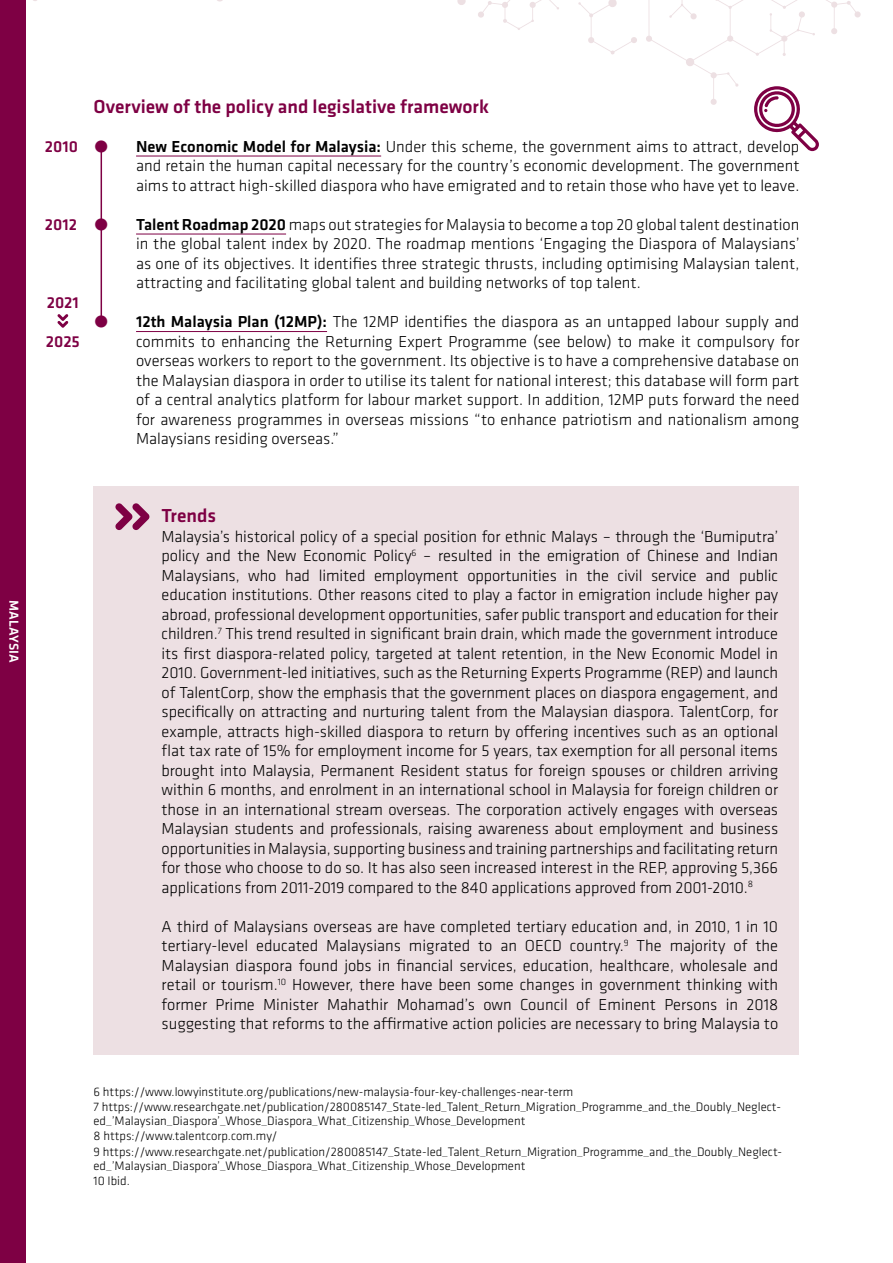
<style>
.page{position:relative;width:893px;height:1263px;background:#fff}
.page>*{position:absolute;margin:0;border:0;box-sizing:border-box;transform-origin:0 0}
.t1{font:500 19.5px "Klavika";color:#7e0044}
.t2{font:300 16.5px/19.5px "Klavika";color:#000;text-align:justify}
.t3{font:500 16.5px "Klavika";color:#7e0044}
.t4{font:500 13.5px "Klavika";color:#fff}
.t5{font:300 12.75px/15.6px "Klavika";color:#000}
.s1{font-weight:700;font-size:45px;color:#7e0044}
.s2{font-weight:500}
</style>
<div class="page">
<div style="left:0;top:0;width:26px;height:1263px;background:#7e0044"></div>
<svg style="left:578px;top:0;width:59px;height:55px"></svg>
<svg style="left:457px;top:0;width:102px;height:30px"></svg>
<hr style="left:892px;top:522px;width:1px;height:488px;background:#ede0e3">
<hr style="left:136px;top:156px;width:245px;height:1px;background:#7e0044">
<hr style="left:136px;top:234px;width:150px;height:1px;background:#7e0044">
<hr style="left:136px;top:331px;width:191px;height:1px;background:#7e0044">
<div style="left:94px;top:486px;width:705px;height:62px;background:#ede0e3"></div>
<div style="left:94px;top:508px;width:705px;height:410px;background:#ede0e3"></div>
<div style="left:94px;top:898px;width:705px;height:156px;background:#ede0e3"></div>
<hr style="left:101px;top:146px;width:1px;height:177px;background:#7e0044">
<svg style="left:646px;top:0;width:215px;height:151px"></svg>
<svg style="left:58px;top:314px;width:10px;height:14px"></svg>
<svg style="left:115px;top:503px;width:35px;height:27px"></svg>
<p class="t4" style="left:23px;top:600px;width:64px;rotate:90deg">MALAYSIA</p>
<p class="t3" style="left:45px;top:135px;width:35px">2010</p>
<p class="t3" style="left:45px;top:213px;width:34px">2012</p>
<p class="t3" style="left:47px;top:291px;width:34px">2021</p>
<p class="t3" style="left:46px;top:330px;width:36px">2025</p>
<p class="t1" style="left:94px;top:93px;width:397px">Overview of the policy and legislative framework</p>
<p class="t2" style="left:136px;top:136px;width:665px;text-indent:-43px"><span class="s1">•</span> <span class="s2">New Economic Model for Malaysia:</span> Under this scheme, the government aims to attract, develop and retain the human capital necessary for the country’s economic development. The government aims to attract high-skilled diaspora who have emigrated and to retain those who have yet to leave.</p>
<p class="t2" style="left:136px;top:214px;width:665px;text-indent:-43px"><span class="s1">•</span> <span class="s2">Talent Roadmap 2020</span> maps out strategies for Malaysia to become a top 20 global talent destination in the global talent index by 2020. The roadmap mentions ‘Engaging the Diaspora of Malaysians’ as one of its objectives. It identifies three strategic thrusts, including optimising Malaysian talent, attracting and facilitating global talent and building networks of top talent.</p>
<p class="t2" style="left:136px;top:312px;width:665px;text-indent:-43px"><span class="s1">•</span> <span class="s2">12th Malaysia Plan (12MP):</span> The 12MP identifies the diaspora as an untapped labour supply and commits to enhancing the Returning Expert Programme (see below) to make it compulsory for overseas workers to report to the government. Its objective is to have a comprehensive database on the Malaysian diaspora in order to utilise its talent for national interest; this database will form part of a central analytics platform for labour market support. In addition, 12MP puts forward the need for awareness programmes in overseas missions “to enhance patriotism and nationalism among Malaysians residing overseas.”</p>
<p class="t1" style="left:162px;top:502px;width:56px">Trends</p>
<p class="t2" style="left:162px;top:526px;width:618px">Malaysia’s historical policy of a special position for ethnic Malays – through the ‘Bumiputra’ policy and the New Economic Policy<sup>6</sup> – resulted in the emigration of Chinese and Indian Malaysians, who had limited employment opportunities in the civil service and public education institutions. Other reasons cited to play a factor in emigration include higher pay abroad, professional development opportunities, safer public transport and education for their children.<sup>7</sup> This trend resulted in significant brain drain, which made the government introduce its first diaspora-related policy, targeted at talent retention, in the New Economic Model in 2010. Government-led initiatives, such as the Returning Experts Programme (REP) and launch of TalentCorp, show the emphasis that the government places on diaspora engagement, and specifically on attracting and nurturing talent from the Malaysian diaspora. TalentCorp, for example, attracts high-skilled diaspora to return by offering incentives such as an optional flat tax rate of 15% for employment income for 5 years, tax exemption for all personal items brought into Malaysia, Permanent Resident status for foreign spouses or children arriving within 6 months, and enrolment in an international school in Malaysia for foreign children or those in an international stream overseas. The corporation actively engages with overseas Malaysian students and professionals, raising awareness about employment and business opportunities in Malaysia, supporting business and training partnerships and facilitating return for those who choose to do so. It has also seen increased interest in the REP, approving 5,366 applications from 2011-2019 compared to the 840 applications approved from 2001-2010.<sup>8</sup></p>
<p class="t2" style="left:162px;top:916px;width:618px">A third of Malaysians overseas are have completed tertiary education and, in 2010, 1 in 10 tertiary-level educated Malaysians migrated to an OECD country.<sup>9</sup> The majority of the Malaysian diaspora found jobs in financial services, education, healthcare, wholesale and retail or tourism.<sup>10</sup> However, there have been some changes in government thinking with former Prime Minister Mahathir Mohamad’s own Council of Eminent Persons in 2018 suggesting that reforms to the affirmative action policies are necessary to bring Malaysia to</p>
<p class="t5" style="left:94px;top:1083px;width:689px">6 https://www.lowyinstitute.org/publications/new-malaysia-four-key-challenges-near-term<br>7 https://www.researchgate.net/publication/280085147_State-led_Talent_Return_Migration_Programme_and_the_Doubly_Neglect-</p>
<p class="t5" style="left:94px;top:1112px;width:690px">ed_’Malaysian_Diaspora’_Whose_Diaspora_What_Citizenship_Whose_Development<br>8 https://www.talentcorp.com.my/<br>9 https://www.researchgate.net/publication/280085147_State-led_Talent_Return_Migration_Programme_and_the_Doubly_Neglect-</p>
<p class="t5" style="left:94px;top:1157px;width:433px">ed_’Malaysian_Diaspora’_Whose_Diaspora_What_Citizenship_Whose_Development<br>10 Ibid.</p>
</div>
